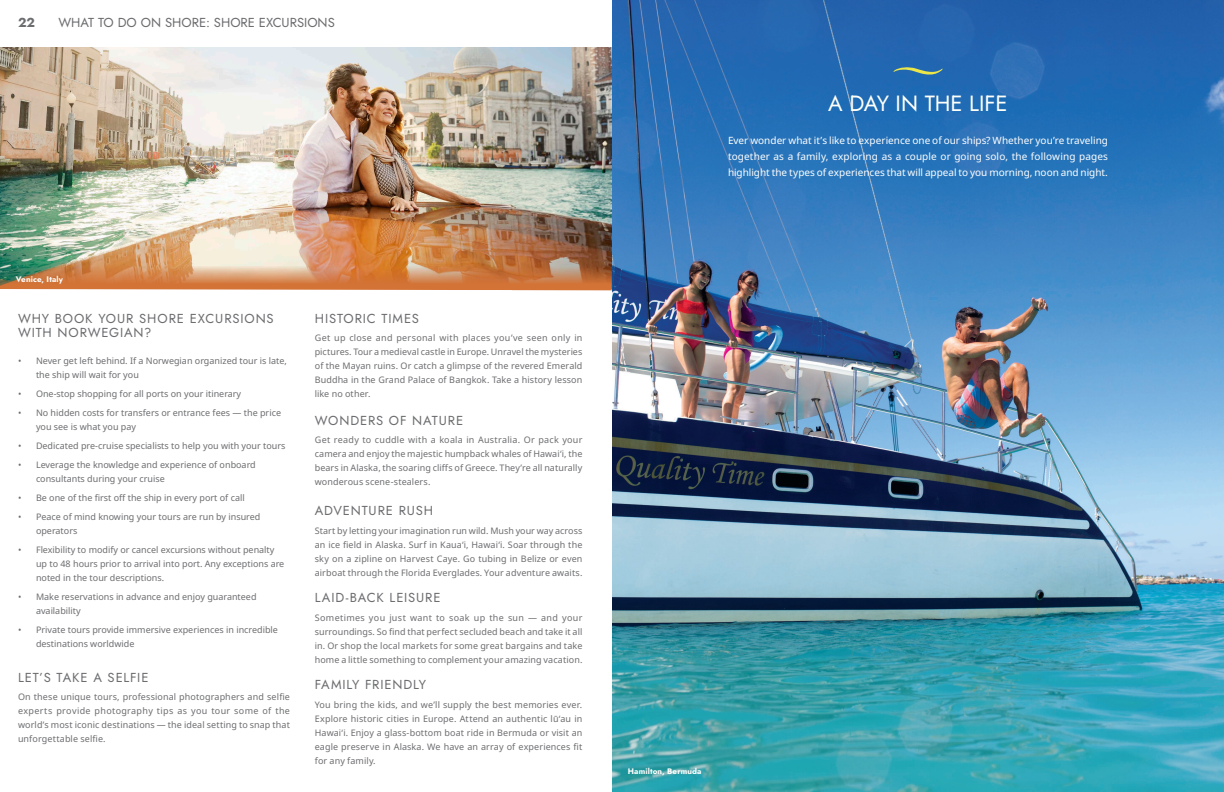
<style>
.page{position:relative;width:1224px;height:792px;background:#fff}
.page>*{position:absolute;margin:0;border:0;box-sizing:border-box;transform-origin:0 0}
.t1{font:22px "Jost";color:#fffff9}
.t2{font:13px/14px "Jost";letter-spacing:.065em;color:#6c6d70}
.t3{font:10px/16px "Noto Sans";letter-spacing:-.005em;color:#fff;text-align:justify}
.t4{font:9px/14px "Noto Sans";color:#6c6d70}
.t5{font:8px "Jost";letter-spacing:.015em;color:#fff}
</style>
<div class="page">
<img style="left:0;top:48px;width:612px;height:204px">
<img style="left:0;top:252px;width:612px;height:38px">
<img style="left:612px;top:0;width:612px;height:792px">
<svg style="left:893px;top:66px;width:50px;height:9px"></svg>
<h2 class="t2" style="left:18px;top:16px;width:19px">22</h2>
<h2 class="t2" style="left:58px;top:16px;width:22px">WHAT</h2>
<h2 class="t2" style="left:98px;top:16px;width:76px">TODOONSHORE</h2>
<h2 class="t2" style="left:206px;top:16px;width:24px">: SHORE</h2>
<h2 class="t2" style="left:259px;top:16px;width:16px">EXCURSIONS</h2>
<p class="t5" style="left:16px;top:273px;width:49px">VENICE, ITALY</p>
<p class="t2" style="left:18px;top:312px;width:257px">WHY BOOK YOUR SHORE EXCURSIONS<br>WITH NORWEGIAN?</p>
<p class="t4" style="left:36px;top:354px;width:253px;text-indent:-18px">• Never get left behind. If a Norwegian organized tour is late, the ship will wait for you</p>
<p class="t4" style="left:18px;top:387px;width:225px">• One-stop shopping for all ports on your itinerary</p>
<p class="t4" style="left:36px;top:406px;width:247px;text-indent:-18px">• No hidden costs for transfers or entrance fees — the price you see is what you pay</p>
<p class="t4" style="left:18px;top:439px;width:269px">• Dedicated pre-cruise specialists to help you with your tours</p>
<p class="t4" style="left:36px;top:458px;width:221px;text-indent:-18px">• Leverage the knowledge and experience of onboard consultants during your cruise</p>
<p class="t4" style="left:18px;top:491px;width:228px">• Be one of the first off the ship in every port of call</p>
<p class="t4" style="left:36px;top:510px;width:226px;text-indent:-18px">• Peace of mind knowing your tours are run by insured operators</p>
<p class="t4" style="left:36px;top:543px;width:250px;text-indent:-18px">• Flexibility to modify or cancel excursions without penalty up to 48 hours prior to arrival into port. Any exceptions are noted in the tour descriptions.</p>
<p class="t4" style="left:36px;top:590px;width:222px;text-indent:-18px">• Make reservations in advance and enjoy guaranteed availability</p>
<p class="t4" style="left:36px;top:623px;width:243px;text-indent:-18px">• Private tours provide immersive experiences in incredible destinations worldwide</p>
<p class="t2" style="left:18px;top:670px;width:132px">LET’S TAKE A SELFIE</p>
<p class="t4" style="left:18px;top:690px;width:274px;text-align:justify">On these unique tours, professional photographers and selfie experts provide photography tips as you tour some of the world’s most iconic destinations — the ideal setting to snap that unforgettable selfie.</p>
<p class="t2" style="left:315px;top:312px;width:106px">HISTORIC TIMES</p>
<p class="t4" style="left:315px;top:331px;width:269px;text-align:justify">Get up close and personal with places you’ve seen only in pictures. Tour a medieval castle in Europe. Unravel the mysteries of the Mayan ruins. Or catch a glimpse of the revered Emerald Buddha in the Grand Palace of Bangkok. Take a history lesson like no other.</p>
<p class="t2" style="left:315px;top:414px;width:150px">WONDERS OF NATURE</p>
<p class="t4" style="left:315px;top:433px;width:269px;text-align:justify">Get ready to cuddle with a koala in Australia. Or pack your camera and enjoy the majestic humpback whales of Hawai‘i, the bears in Alaska, the soaring cliffs of Greece. They’re all naturally wonderous scene-stealers.</p>
<p class="t2" style="left:315px;top:504px;width:120px">ADVENTURE RUSH</p>
<p class="t4" style="left:315px;top:524px;width:269px;text-align:justify">Start by letting your imagination run wild. Mush your way across an ice field in Alaska. Surf in Kaua‘i, Hawai‘i. Soar through the sky on a zipline on Harvest Caye. Go tubing in Belize or even airboat through the Florida Everglades. Your adventure awaits.</p>
<p class="t2" style="left:315px;top:591px;width:127px">LAID-BACK LEISURE</p>
<p class="t4" style="left:315px;top:611px;width:269px;text-align:justify">Sometimes you just want to soak up the sun — and your surroundings. So find that perfect secluded beach and take it all in. Or shop the local markets for some great bargains and take home a little something to complement your amazing vacation.</p>
<p class="t2" style="left:315px;top:678px;width:113px">FAMILY FRIENDLY</p>
<p class="t4" style="left:315px;top:698px;width:269px;text-align:justify">You bring the kids, and we’ll supply the best memories ever.<br>Explore historic cities in Europe. Attend an authentic lūʻau in Hawai‘i. Enjoy a glass-bottom boat ride in Bermuda or visit an eagle preserve in Alaska. We have an array of experiences fit for any family.</p>
<p class="t1" style="left:828px;top:88px;width:181px">A DAY IN THE LIFE</p>
<p class="t3" style="left:728px;top:133px;width:382px">Ever wonder what it’s like to experience one of our ships? Whether you’re traveling together as a family, exploring as a couple or going solo, the following pages highlight the types of experiences that will appeal to you morning, noon and night.</p>
<p class="t5" style="left:628px;top:766px;width:75px">HAMILTON, BERMUDA</p>
</div>
